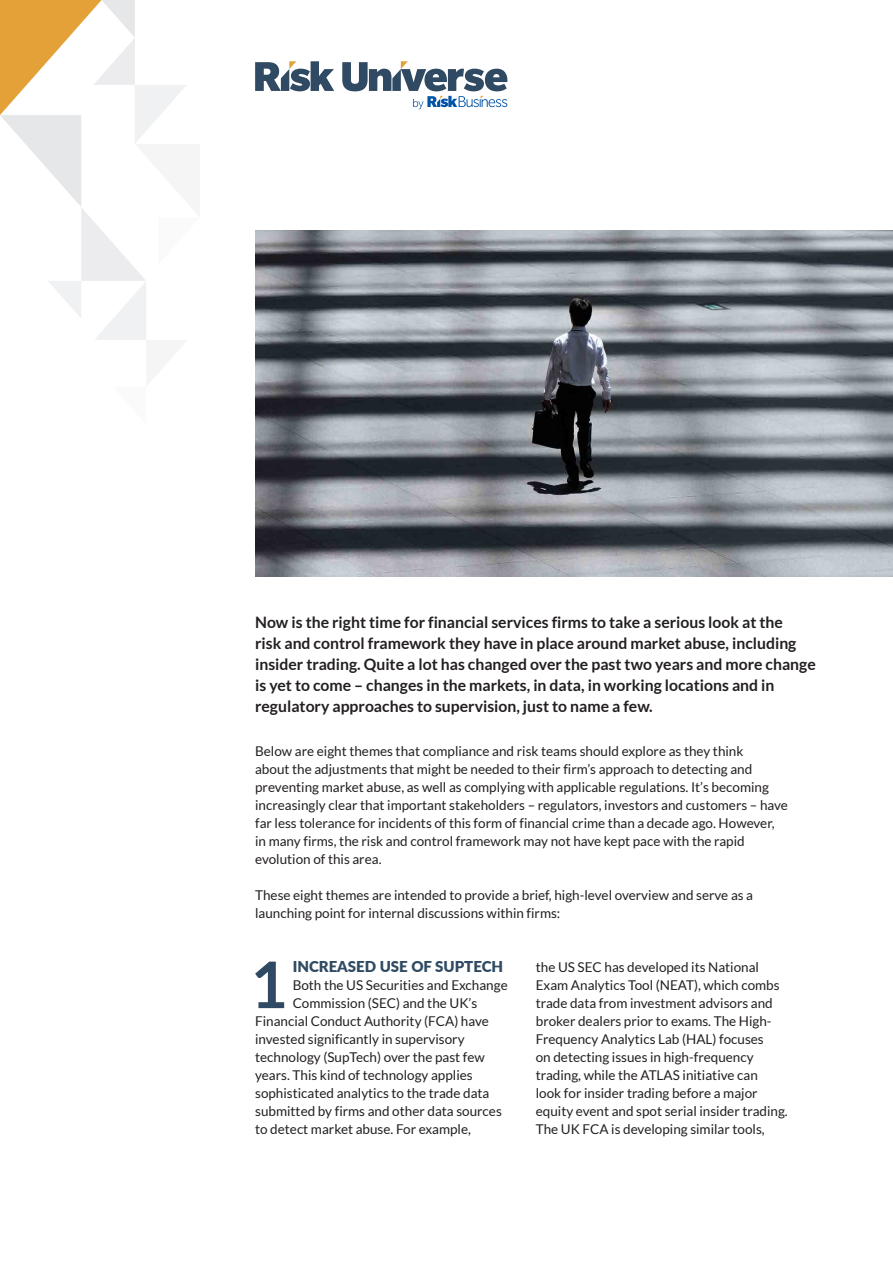
<style>
.page{position:relative;width:893px;height:1263px;background:#fff}
.page>*{position:absolute;margin:0;border:0;box-sizing:border-box;transform-origin:0 0}
.Report_Copy{font:700 15.75px/21px "Lato";color:#231f20}
.Report_XHead{font:900 15px "Lato";color:#2f4a62}
.Report_Copy-2{font:13.5px/18px "Lato";color:#231f20}
</style>
<div class="page">
<svg style="left:0;top:0;width:186px;height:340px"></svg>
<img style="left:255px;top:231px;width:638px;height:345px">
<svg style="left:255px;top:61px;width:79px;height:30px"></svg>
<svg style="left:342px;top:61px;width:165px;height:48px"></svg>
<svg style="left:255px;top:962px;width:29px;height:46px"></svg>
<p class="Report_Copy" style="left:255px;top:612px;width:562px">Now is the right time for financial services firms to take a serious look at the<br>risk and control framework they have in place around market abuse, including insider trading. Quite a lot has changed over the past two years and more change is yet to come – changes in the markets, in data, in working locations and in regulatory approaches to supervision, just to name a few.</p>
<p class="Report_Copy-2" style="left:255px;top:742px;width:534px">Below are eight themes that compliance and risk teams should explore as they think<br>about the adjustments that might be needed to their firm’s approach to detecting and preventing market abuse, as well as complying with applicable regulations. It’s becoming increasingly clear that important stakeholders – regulators, investors and customers – have far less tolerance for incidents of this form of financial crime than a decade ago. However, in many firms, the risk and control framework may not have kept pace with the rapid evolution of this area.</p>
<p class="Report_Copy-2" style="left:255px;top:886px;width:499px">These eight themes are intended to provide a brief, high-level overview and serve as a launching point for internal discussions within firms:</p>
<p class="Report_XHead" style="left:293px;top:955px;width:212px">INCREASED USE OF SUPTECH</p>
<p class="Report_Copy-2" style="left:293px;top:976px;width:217px">Both the US Securities and Exchange</p>
<p class="Report_Copy-2" style="left:293px;top:994px;width:186px">Commission (SEC) and the UK’s</p>
<p class="Report_Copy-2" style="left:255px;top:1012px;width:235px">Financial Conduct Authority (FCA) have</p>
<p class="Report_Copy-2" style="left:255px;top:1030px;width:211px">invested significantly in supervisory</p>
<p class="Report_Copy-2" style="left:255px;top:1048px;width:231px">technology (SupTech) over the past few</p>
<p class="Report_Copy-2" style="left:255px;top:1066px;width:219px">years. This kind of technology applies</p>
<p class="Report_Copy-2" style="left:255px;top:1084px;width:236px">sophisticated analytics to the trade data</p>
<p class="Report_Copy-2" style="left:255px;top:1102px;width:248px">submitted by firms and other data sources</p>
<p class="Report_Copy-2" style="left:255px;top:1120px;width:217px">to detect market abuse. For example,</p>
<p class="Report_Copy-2" style="left:536px;top:958px;width:253px">the US SEC has developed its National Exam Analytics Tool (NEAT), which combs trade data from investment advisors and broker dealers prior to exams. The High-Frequency Analytics Lab (HAL) focuses<br>on detecting issues in high-frequency trading, while the ATLAS initiative can<br>look for insider trading before a major equity event and spot serial insider trading.<br>The UK FCA is developing similar tools,</p>
</div>
